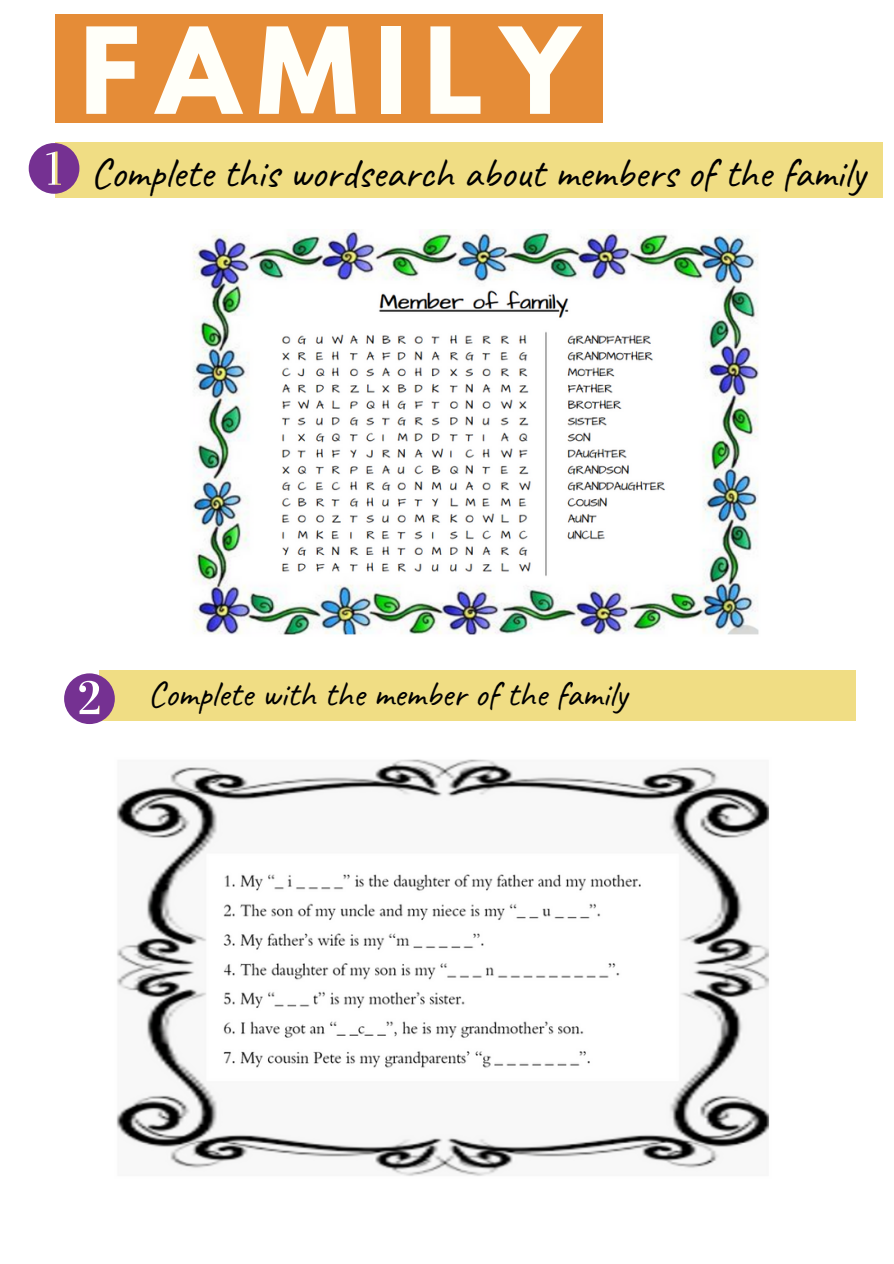
<style>
.page{position:relative;width:894px;height:1264px;background:#fff}
.page>*{position:absolute;margin:0;border:0;box-sizing:border-box;transform-origin:0 0}
.t1{font:700 105.9px "League Spartan";letter-spacing:.16em;color:#fffff9}
.t2{font:42px "Caveat";color:#000}
.t3{font:36px "Caveat";color:#000}
</style>
<div class="page">
<div style="left:55px;top:14px;width:547px;height:108px;background:#e58c37"></div>
<div style="left:100px;top:670px;width:755px;height:50px;background:#f0dd84"></div>
<svg style="left:64px;top:673px;width:51px;height:51px"></svg>
<div style="left:55px;top:142px;width:827px;height:56px;background:#f0dd84"></div>
<svg style="left:29px;top:143px;width:50px;height:51px"></svg>
<img style="left:192px;top:229px;width:567px;height:406px">
<img style="left:116px;top:759px;width:654px;height:417px">
<h1 class="t1" style="left:80px;top:18px;width:500px">FAMILY</h1>
<p class="t2" style="left:90px;top:146px;width:776px">Complete this wordsearch about members of the family</p>
<p class="t3" style="left:147px;top:671px;width:481px">Complete with the member of the family</p>
</div>
